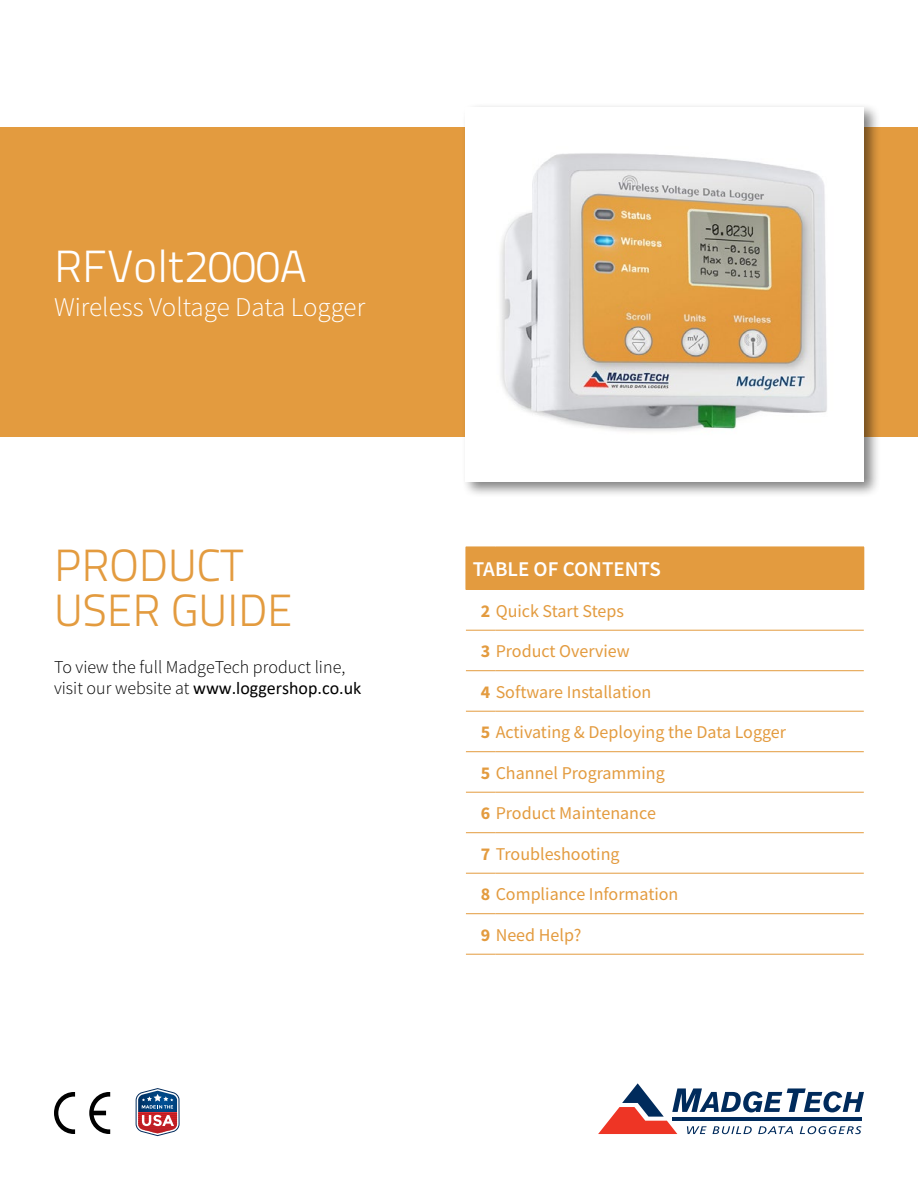
<style>
.page{position:relative;width:918px;height:1188px;background:#fff}
.page>*{position:absolute;margin:0;border:0;box-sizing:border-box;transform-origin:0 0}
.t1{font:300 45px/45.8px "Titillium Text 22 L";color:#e39b3f}
.t2{font:300 45px "Titillium Text 22 L";color:#fff}
.t3{font:300 27px "Source Sans Pro";color:#fff}
.t4{font:600 21px "Source Sans Pro";color:#fff}
.t5{font:18px "Source Sans Pro";color:#e39b3f}
.t6{font:18px "Calibri";color:#000}
.t7{font:300 18px "Source Sans Pro";color:#000}
.s1{font-family:"Source Sans Pro";font-weight:300}
.s2{font-weight:700}
</style>
<div class="page">
<div style="left:0;top:127px;width:918px;height:309px;background:#e39b3f"></div>
<div style="left:461px;top:102px;width:420px;height:396px;background:#000;opacity:.5"></div>
<div style="left:466px;top:107px;width:398px;height:375px;background:#fff"></div>
<svg style="left:89px;top:1092px;width:21px;height:42px"></svg>
<svg style="left:54px;top:1092px;width:21px;height:42px"></svg>
<div style="left:466px;top:547px;width:398px;height:43px;background:#e39b3f"></div>
<hr style="left:864px;top:547px;width:1px;height:43px;background:#e39b3f">
<hr style="left:466px;top:630px;width:30px;height:1px;background:#e39b3f">
<hr style="left:496px;top:630px;width:368px;height:1px;background:#e39b3f">
<hr style="left:466px;top:670px;width:30px;height:1px;background:#e39b3f">
<hr style="left:496px;top:670px;width:368px;height:1px;background:#e39b3f">
<hr style="left:466px;top:711px;width:30px;height:1px;background:#e39b3f">
<hr style="left:496px;top:711px;width:368px;height:1px;background:#e39b3f">
<hr style="left:466px;top:751px;width:30px;height:1px;background:#e39b3f">
<hr style="left:496px;top:751px;width:368px;height:1px;background:#e39b3f">
<hr style="left:466px;top:792px;width:30px;height:1px;background:#e39b3f">
<hr style="left:496px;top:792px;width:368px;height:1px;background:#e39b3f">
<hr style="left:466px;top:832px;width:30px;height:1px;background:#e39b3f">
<hr style="left:496px;top:832px;width:368px;height:1px;background:#e39b3f">
<hr style="left:466px;top:873px;width:30px;height:1px;background:#e39b3f">
<hr style="left:496px;top:873px;width:368px;height:1px;background:#e39b3f">
<hr style="left:466px;top:913px;width:30px;height:1px;background:#e39b3f">
<hr style="left:466px;top:954px;width:30px;height:1px;background:#e39b3f">
<hr style="left:496px;top:913px;width:368px;height:1px;background:#e39b3f">
<hr style="left:496px;top:954px;width:368px;height:1px;background:#e39b3f">
<svg style="left:136px;top:1088px;width:43px;height:48px"></svg>
<svg style="left:598px;top:1083px;width:266px;height:51px"></svg>
<hr style="left:672px;top:1117px;width:190px;height:3px;background:#002b5c">
<img style="left:500px;top:153px;width:327px;height:279px">
<h1 class="t2" style="left:54px;top:233px;width:255px">RFVolt2000A</h1>
<h2 class="t3" style="left:54px;top:290px;width:313px">Wireless Voltage Data Logger</h2>
<h1 class="t1" style="left:54px;top:540px;width:240px">PRODUCT<br>USER GUIDE</h1>
<p class="t7" style="left:54px;top:655px;width:293px">To view the full MadgeTech product line,</p>
<p class="t6" style="left:54px;top:676px;width:309px"><span class="s1">visit our website at</span> www.loggershop.co.uk</p>
<p class="t4" style="left:473px;top:555px;width:190px">TABLE OF CONTENTS</p>
<p class="t5" style="left:481px;top:599px;width:145px"><span class="s2">2</span> Quick Start Steps</p>
<p class="t5" style="left:481px;top:640px;width:151px"><span class="s2">3</span> Product Overview</p>
<p class="t5" style="left:481px;top:680px;width:172px"><span class="s2">4</span> Software Installation</p>
<p class="t5" style="left:481px;top:721px;width:307px"><span class="s2">5</span> Activating &amp; Deploying the Data Logger</p>
<p class="t5" style="left:481px;top:761px;width:186px"><span class="s2">5</span> Channel Programming</p>
<p class="t5" style="left:481px;top:802px;width:177px"><span class="s2">6</span> Product Maintenance</p>
<p class="t5" style="left:481px;top:842px;width:140px"><span class="s2">7</span> Troubleshooting</p>
<p class="t5" style="left:481px;top:883px;width:199px"><span class="s2">8</span> Compliance Information</p>
<p class="t5" style="left:481px;top:923px;width:102px"><span class="s2">9</span> Need Help?</p>
</div>
